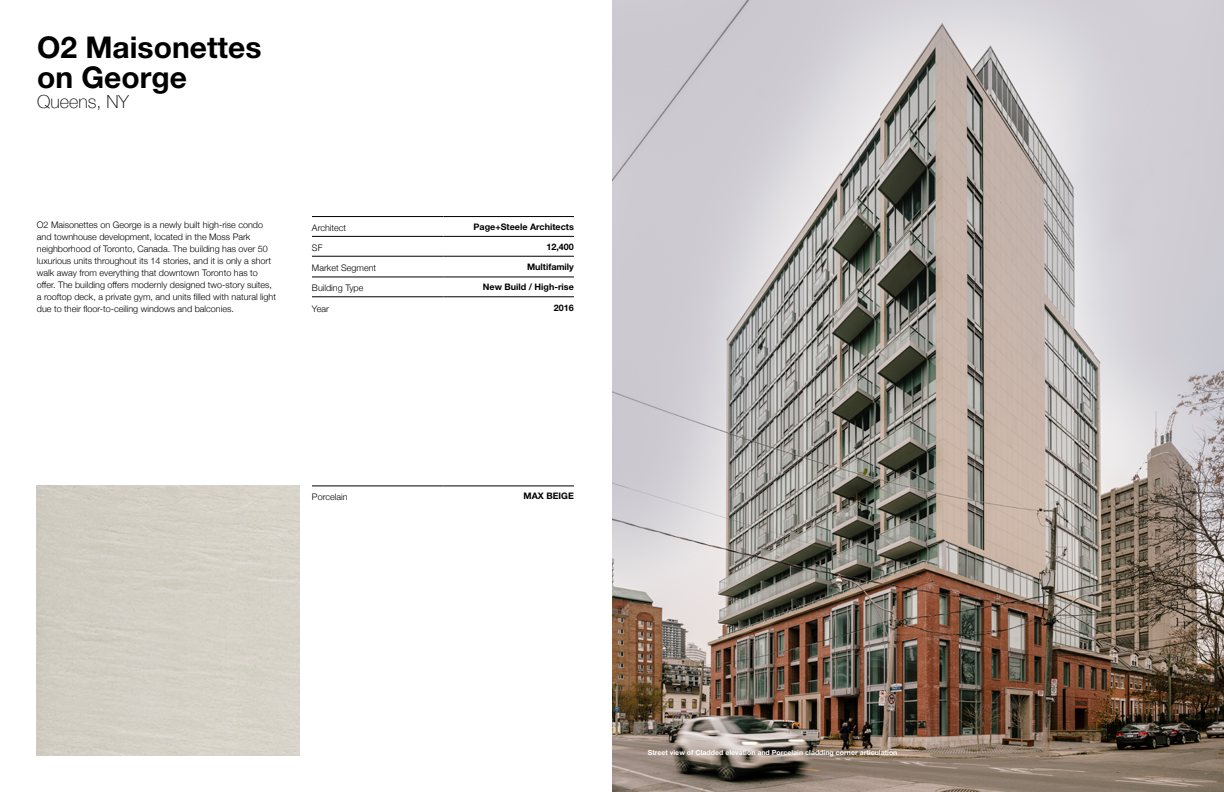
<style>
.page{position:relative;width:1224px;height:792px;background:#fff}
.page>*{position:absolute;margin:0;border:0;box-sizing:border-box;transform-origin:0 0}
.t1{font:700 30px/30px "Helvetica Neue LT Pro";color:#000}
.t2{font:100 18px "Helvetica Neue";color:#000}
.t3{font:300 9px/12px "Helvetica Neue";color:#000}
.t4{font:700 9px "Helvetica Neue LT Pro";color:#000}
.t5{font:700 7px "Helvetica Neue LT Pro";color:#fff}
</style>
<div class="page">
<hr style="left:312px;top:486px;width:132px;height:1px;background:#000">
<hr style="left:444px;top:486px;width:130px;height:1px;background:#000">
<hr style="left:312px;top:216px;width:132px;height:1px;background:#000">
<hr style="left:444px;top:216px;width:130px;height:1px;background:#000">
<hr style="left:312px;top:236px;width:132px;height:1px;background:#000">
<hr style="left:444px;top:236px;width:130px;height:1px;background:#000">
<hr style="left:312px;top:256px;width:132px;height:1px;background:#000">
<hr style="left:444px;top:256px;width:130px;height:1px;background:#000">
<hr style="left:312px;top:277px;width:132px;height:1px;background:#000">
<hr style="left:444px;top:277px;width:130px;height:1px;background:#000">
<hr style="left:312px;top:297px;width:132px;height:1px;background:#000">
<hr style="left:444px;top:297px;width:130px;height:1px;background:#000">
<img style="left:612px;top:0;width:612px;height:792px">
<h1 class="t1" style="left:37px;top:32px;width:226px">O2 Maisonettes on George</h1>
<h2 class="t2" style="left:37px;top:88px;width:93px">Queens, NY</h2>
<p class="t3" style="left:37px;top:218px;width:241px">O2 Maisonettes on George is a newly built high-rise condo and townhouse development, located in the Moss Park neighborhood of Toronto, Canada. The building has over 50 luxurious units throughout its 14 stories, and it is only a short walk away from everything that downtown Toronto has to offer. The building offers modernly designed two-story suites, a rooftop deck, a private gym, and units filled with natural light due to their floor-to-ceiling windows and balconies.</p>
<p class="t3" style="left:312px;top:221px;width:36px">Architect</p>
<p class="t4" style="left:474px;top:221px;width:102px">Page+Steele Architects</p>
<p class="t3" style="left:312px;top:241px;width:12px">SF</p>
<p class="t4" style="left:546px;top:241px;width:29px">12,400</p>
<p class="t3" style="left:312px;top:261px;width:66px">Market Segment</p>
<p class="t4" style="left:527px;top:261px;width:48px">Multifamily</p>
<p class="t3" style="left:312px;top:281px;width:53px">Building Type</p>
<p class="t4" style="left:483px;top:281px;width:93px">New Build / High-rise</p>
<p class="t3" style="left:312px;top:302px;width:18px">Year</p>
<p class="t4" style="left:554px;top:302px;width:22px">2016</p>
<p class="t3" style="left:312px;top:490px;width:37px">Porcelain</p>
<p class="t4" style="left:524px;top:490px;width:52px">MAX BEIGE</p>
<p class="t5" style="left:648px;top:748px;width:251px">Street view of Cladded elevation and Porcelain cladding corner articulation</p>
</div>
